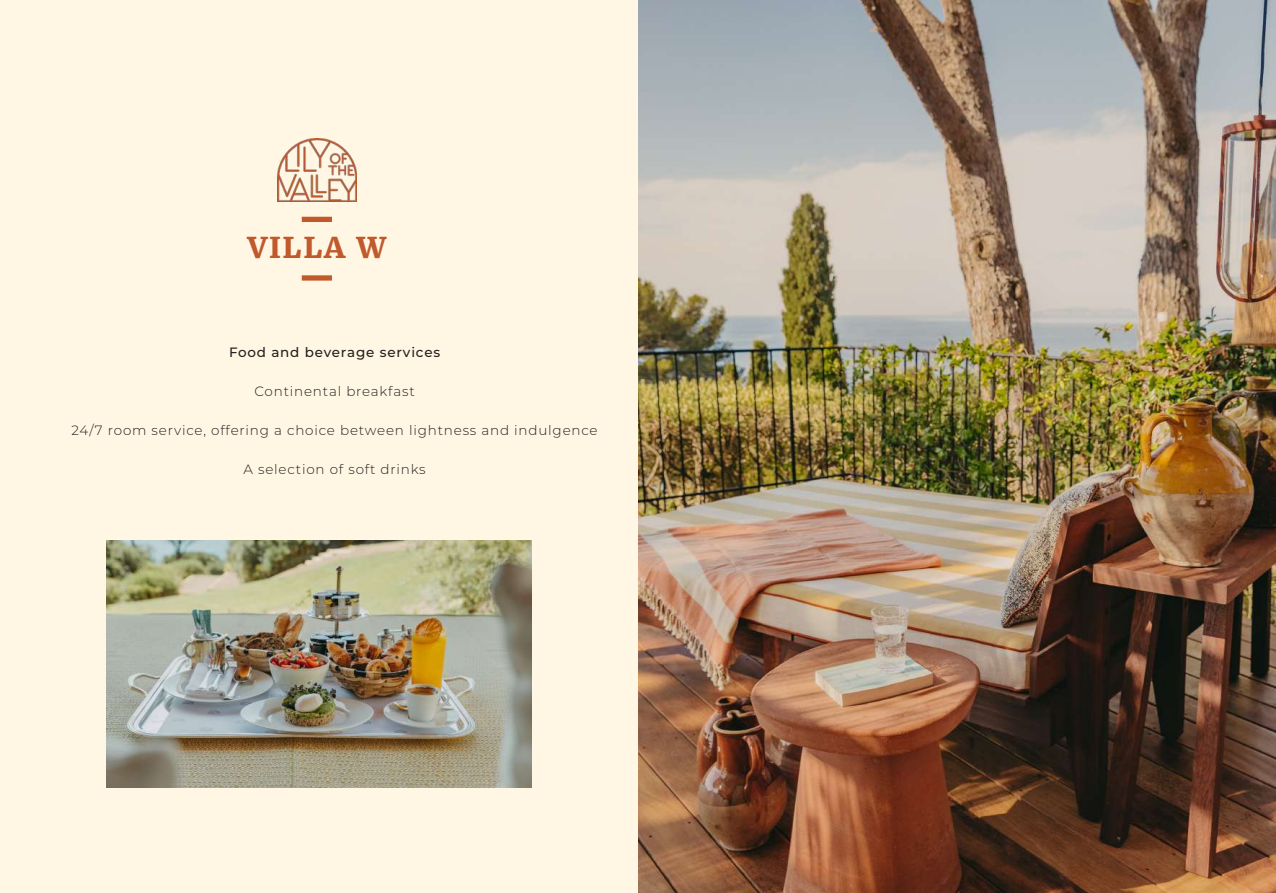
<style>
.page{position:relative;width:1276px;height:893px;background:#fff}
.page>*{position:absolute;margin:0;border:0;box-sizing:border-box;transform-origin:0 0}
.t1{font:800 28.5px "Merriweather";letter-spacing:.06em;color:#c0592b}
.t2{font:300 13.5px "Montserrat";letter-spacing:.06em;color:#231f20}
.t3{font:500 13.5px "Montserrat";letter-spacing:.06em;color:#231f20}
</style>
<div class="page">
<div style="left:0;top:0;width:638px;height:893px;background:#fff7e3"></div>
<div style="left:302px;top:275px;width:30px;height:6px;background:#c0592b"></div>
<div style="left:302px;top:217px;width:30px;height:5px;background:#c0592b"></div>
<img style="left:277px;top:138px;width:79px;height:63px">
<img style="left:106px;top:540px;width:425px;height:247px">
<img style="left:638px;top:0;width:637px;height:893px">
<h1 class="t1" style="left:247px;top:229px;width:140px">VILLA W</h1>
<p class="t3" style="left:229px;top:342px;width:213px">Food and beverage services</p>
<p class="t2" style="left:254px;top:382px;width:162px">Continental breakfast</p>
<p class="t2" style="left:71px;top:421px;width:528px">24/7 room service, offering a choice between lightness and indulgence</p>
<p class="t2" style="left:243px;top:460px;width:184px">A selection of soft drinks</p>
</div>
